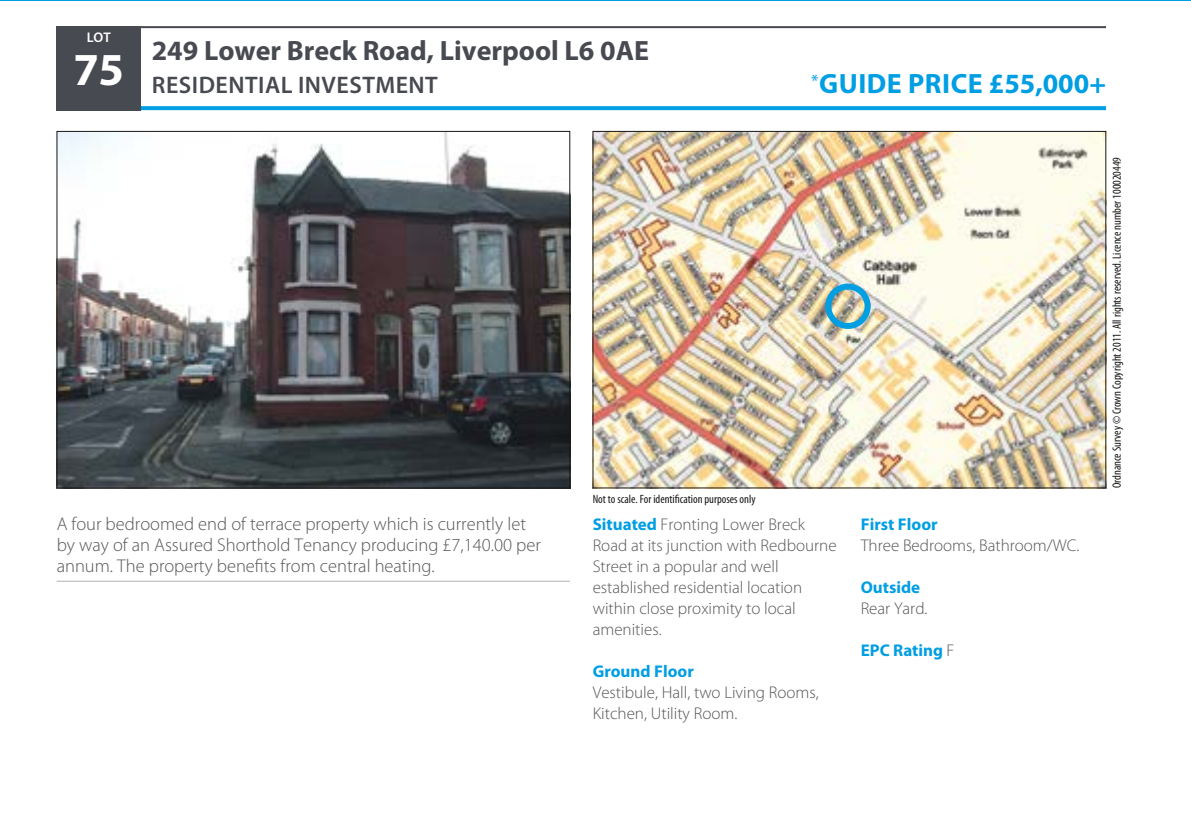
<style>
.page{position:relative;width:1191px;height:817px;background:#fff}
.page>*{position:absolute;margin:0;border:0;box-sizing:border-box;transform-origin:0 0}
.t1{font:700 28px "Myriad Pro";color:#484a51}
.t2{font:700 28px "Myriad Pro";letter-spacing:.02em;color:#009ee3}
.t3{font:600 24px "Myriad Pro";letter-spacing:.02em;color:#484a51}
.t4{font:300 18.4px/21px "Myriad Pro";color:#565655}
.t5{font:300 17px/21px "Myriad Pro";color:#565655}
.t6{font:700 17px "Myriad Pro";color:#009ee3}
.t7{font:600 14px "Myriad Pro";color:#fff}
.t8{font:condensed 12px "Myriad Pro";color:#181716}
.s1{font-weight:700;color:#009ee3}
.s2{font-weight:300;color:#565655}
</style>
<div class="page">
<svg style="left:141px;top:106px;width:965px;height:4px;fill:#009ee3"></svg>
<div style="left:57px;top:26px;width:84px;height:84px;background:#484a51"></div>
<hr style="left:57px;top:26px;width:1049px;height:2px;background:#484a51">
<img style="left:59px;top:133px;width:509px;height:353px">
<img style="left:594px;top:133px;width:510px;height:353px">
<div style="left:825px;top:284px;width:45px;height:45px;border:6px solid #009ee3;border-radius:50%"></div>
<hr style="left:57px;top:581px;width:513px;height:1px;background:#b1b2b3">
<hr style="left:0;top:0;width:1190px;height:1px;background:#009ee3">
<p class="t7" style="left:87px;top:29px;width:26px">LOT</p>
<h1 class="t1" style="left:152px;top:32px;width:499px">249 Lower Breck Road, Liverpool L6 0AE</h1>
<h2 class="t3" style="left:73px;top:70px;width:366px"><sup>75</sup> RESIDENTIAL INVESTMENT</h2>
<h1 class="t2" style="left:811px;top:65px;width:296px"><sup>*</sup>GUIDE PRICE £55,000+</h1>
<p class="t8" style="left:1109px;top:488px;width:333px;rotate:-90deg">Ordnance Survey © Crown Copyright 2011. All rights reserved. Licence number 100020449</p>
<p class="t4" style="left:57px;top:513px;width:485px">A four bedroomed end of terrace property which is currently let by way of an Assured Shorthold Tenancy producing £7,140.00 per annum. The property benefits from central heating.</p>
<p class="t8" style="left:592px;top:492px;width:164px">Not to scale. For identification purposes only</p>
<p class="t5" style="left:592px;top:514px;width:245px"><span class="s1">Situated</span> Fronting Lower Breck<br>Road at its junction with Redbourne<br>Street in a popular and well established residential location within close proximity to local amenities.</p>
<p class="t6" style="left:592px;top:660px;width:103px">Ground Floor</p>
<p class="t5" style="left:592px;top:682px;width:227px">Vestibule, Hall, two Living Rooms,<br>Kitchen, Utility Room.</p>
<p class="t6" style="left:860px;top:513px;width:78px">First Floor</p>
<p class="t5" style="left:860px;top:535px;width:220px">Three Bedrooms, Bathroom/WC.</p>
<p class="t6" style="left:860px;top:576px;width:61px">Outside</p>
<p class="t5" style="left:860px;top:598px;width:68px">Rear Yard.</p>
<p class="t6" style="left:860px;top:639px;width:95px">EPC Rating <span class="s2">F</span></p>
</div>
